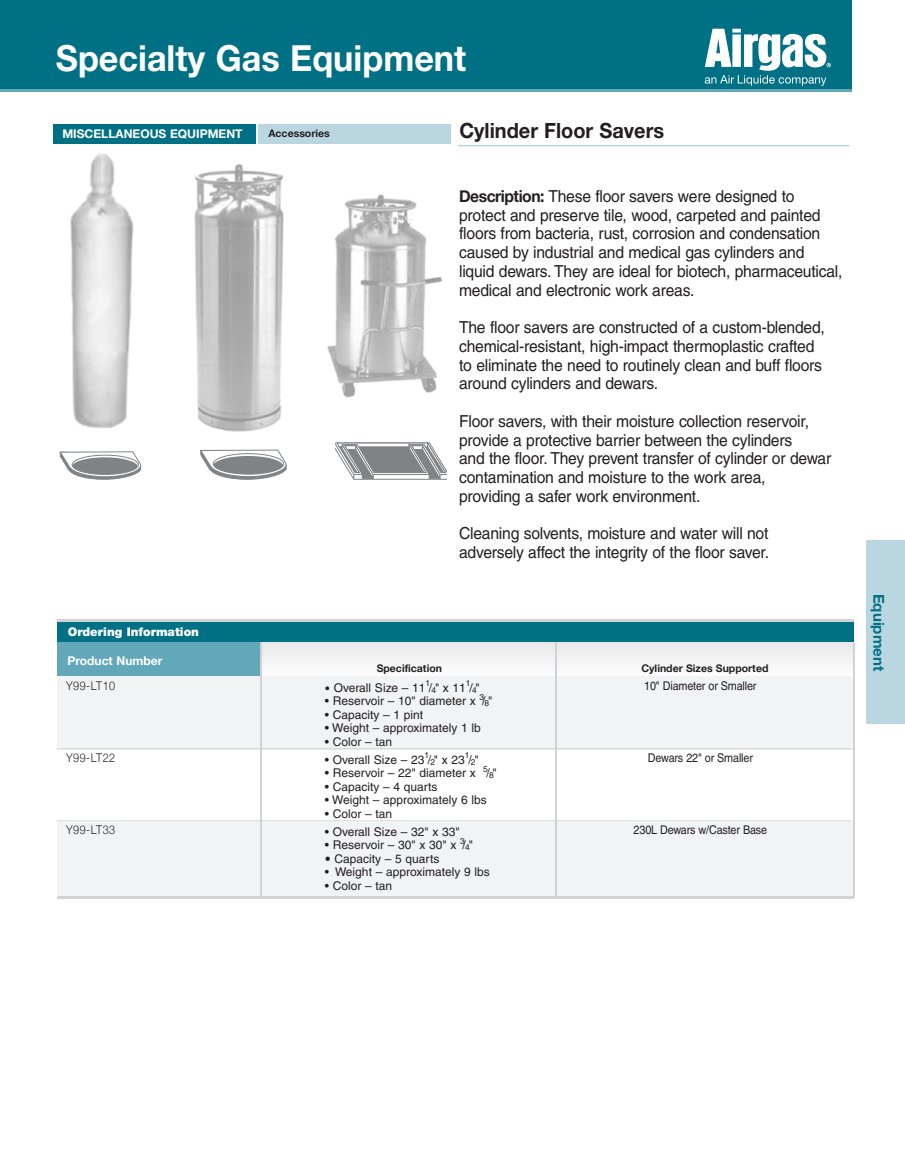
<style>
.page{position:relative;width:905px;height:1175px;background:#fff}
.page>*{position:absolute;margin:0;border:0;box-sizing:border-box;transform-origin:0 0}
.t1{font:700 36px "Helvetica Neue";color:#fff;scale:.95 1}
.t2{font:700 21px "Helvetica Neue";color:#231f20;scale:.95 1}
.t3{font:16.5px/18.8px "Helvetica";letter-spacing:-.015em;color:#231f20;scale:.95 1}
.t4{font:700 15px "Helvetica Neue";color:#007184}
.t5{font:12px "Helvetica";color:#231f20}
.t6{font:12px "Helvetica";color:#231f20;scale:.9 1}
.t7{font:700 12px "Helvetica Neue";color:#fff}
.t8{font:300 12px "Helvetica Neue";letter-spacing:.05em;color:#231f20;scale:.9 1}
.t9{font:900 12px "Helvetica Neue";color:#fff}
.t10{font:700 10.5px "Helvetica Neue";color:#231f20}
.t11{font:8.4px "Helvetica";color:#231f20}
.s1{font-family:"Helvetica Neue";font-weight:700}
.s2{font-size:8.4px}
.s3{font-family:"Helvetica Neue";font-weight:300}
.s4{font-family:"Helvetica Neue";font-weight:300;font-size:10.5px}
</style>
<div class="page">
<hr style="left:0;top:89px;width:851px;height:3px;background:#63a8b8">
<div style="left:0;top:0;width:851px;height:89px;background:#007184"></div>
<div style="left:866px;top:540px;width:38px;height:184px;background:#bad6e0"></div>
<img style="left:70px;top:153px;width:64px;height:275px">
<img style="left:194px;top:164px;width:90px;height:268px">
<img style="left:327px;top:194px;width:115px;height:204px">
<hr style="left:458px;top:145px;width:391px;height:1px;background:#bad6e0">
<div style="left:258px;top:124px;width:193px;height:19px;background:#bad6e0"></div>
<div style="left:53px;top:124px;width:202px;height:19px;background:#007184"></div>
<svg style="left:200px;top:450px;width:87px;height:29px"></svg>
<div style="left:213px;top:453px;width:71px;height:21px;border:1px solid #808285;border-radius:50%"></div>
<svg style="left:60px;top:451px;width:82px;height:28px"></svg>
<div style="left:72px;top:455px;width:66px;height:19px;border:1px solid #808285;border-radius:50%"></div>
<svg style="left:335px;top:442px;width:111px;height:37px"></svg>
<div style="left:261px;top:643px;width:593px;height:32px;background:#f1f2f3"></div>
<div style="left:57px;top:622px;width:797px;height:19px;background:#007184"></div>
<div style="left:57px;top:642px;width:203px;height:35px;background:#63a8b8"></div>
<hr style="left:852px;top:643px;width:2px;height:35px;background:#d1d2d4">
<hr style="left:57px;top:619px;width:797px;height:3px;background:#d1d2d4">
<div style="left:57px;top:676px;width:797px;height:74px;background:#f2f3f4"></div>
<div style="left:57px;top:822px;width:797px;height:75px;background:#f2f3f4"></div>
<hr style="left:57px;top:748px;width:795px;height:1px;background:#d1d2d4">
<hr style="left:57px;top:820px;width:795px;height:1px;background:#d1d2d4">
<hr style="left:260px;top:643px;width:1px;height:254px;background:#d1d2d4">
<hr style="left:555px;top:643px;width:2px;height:254px;background:#d1d2d4">
<hr style="left:852px;top:677px;width:2px;height:220px;background:#d1d2d4">
<hr style="left:57px;top:896px;width:797px;height:2px;background:#d1d2d4">
<svg style="left:704px;top:29px;width:127px;height:57px"></svg>
<h1 class="t1" style="left:56px;top:45px;width:433px">Specialty Gas Equipment</h1>
<p class="t7" style="left:62px;top:130px;width:182px">MISCELLANEOUS EQUIPMENT</p>
<p class="t10" style="left:268px;top:130px;width:63px">Accessories</p>
<p class="t9" style="left:68px;top:627px;width:133px">Ordering Information</p>
<p class="t7" style="left:67px;top:653px;width:96px">Product Number</p>
<p class="t2" style="left:459px;top:123px;width:217px">Cylinder Floor Savers</p>
<p class="t3" style="left:459px;top:188px;width:405px"><span class="s1">Description:</span> These floor savers were designed to protect and preserve tile, wood, carpeted and painted floors from bacteria, rust, corrosion and condensation caused by industrial and medical gas cylinders and liquid dewars. They are ideal for biotech, pharmaceutical, medical and electronic work areas.</p>
<p class="t3" style="left:459px;top:319px;width:386px">The floor savers are constructed of a custom-blended, chemical-resistant, high-impact thermoplastic crafted to eliminate the need to routinely clean and buff floors around cylinders and dewars.</p>
<p class="t3" style="left:459px;top:413px;width:393px">Floor savers, with their moisture collection reservoir, provide a protective barrier between the cylinders<br>and the floor. They prevent transfer of cylinder or dewar contamination and moisture to the work area,<br>providing a safer work environment.</p>
<p class="t3" style="left:459px;top:526px;width:328px">Cleaning solvents, moisture and water will not adversely affect the integrity of the floor saver.</p>
<p class="t10" style="left:376px;top:661px;width:67px">Specification</p>
<p class="t10" style="left:641px;top:661px;width:128px">Cylinder Sizes Supported</p>
<p class="t11" style="left:425px;top:680px;width:6px">1</p>
<p class="t11" style="left:466px;top:680px;width:6px">1</p>
<p class="t5" style="left:325px;top:696px;width:152px">• Reservoir – 10" diameter x</p>
<p class="t11" style="left:479px;top:693px;width:6px">3</p>
<p class="t5" style="left:482px;top:696px;width:12px">/<span class="s2">8</span>"</p>
<p class="t5" style="left:325px;top:710px;width:100px">• Capacity – 1 pint</p>
<p class="t5" style="left:325px;top:723px;width:158px">• Weight – approximately 1 lb</p>
<p class="t5" style="left:325px;top:737px;width:69px">• Color – tan</p>
<p class="t5" style="left:325px;top:755px;width:155px">• Overall Size – 23<sup>1</sup>/<span class="s2">2</span>" x 23<sup>1</sup>/<span class="s2">2</span>"</p>
<p class="t5" style="left:325px;top:768px;width:173px">• Reservoir – 22" diameter x <sup>5</sup>/<span class="s2">8</span>"</p>
<p class="t5" style="left:325px;top:782px;width:114px">• Capacity – 4 quarts</p>
<p class="t5" style="left:325px;top:795px;width:164px">• Weight – approximately 6 lbs</p>
<p class="t5" style="left:325px;top:809px;width:69px">• Color – tan</p>
<p class="t5" style="left:325px;top:827px;width:136px">• Overall Size – 32" x 33"</p>
<p class="t5" style="left:325px;top:840px;width:150px">• Reservoir – 30" x 30" x <sup>3</sup>/<span class="s2">4</span>"</p>
<p class="t5" style="left:325px;top:854px;width:116px"><span class="s3">•</span> Capacity – 5 quarts</p>
<p class="t5" style="left:325px;top:867px;width:166px">• Weight – approximately 9 lbs</p>
<p class="t5" style="left:325px;top:881px;width:69px">• Color – tan</p>
<p class="t8" style="left:66px;top:678px;width:56px">Y99-LT10</p>
<p class="t6" style="left:644px;top:681px;width:126px">10" Diameter or Smaller</p>
<p class="t5" style="left:325px;top:683px;width:156px"><span class="s4">•</span> Overall Size – 11 /<span class="s2">4</span>" x 11 /<span class="s2">4</span>"</p>
<p class="t8" style="left:66px;top:750px;width:56px">Y99-LT22</p>
<p class="t6" style="left:648px;top:753px;width:118px">Dewars 22" or Smaller</p>
<p class="t8" style="left:66px;top:822px;width:56px">Y99-LT33</p>
<p class="t6" style="left:633px;top:825px;width:150px">230L Dewars w/Caster Base</p>
<p class="t4" style="left:884px;top:593px;width:79px;rotate:90deg">Equipment</p>
</div>
